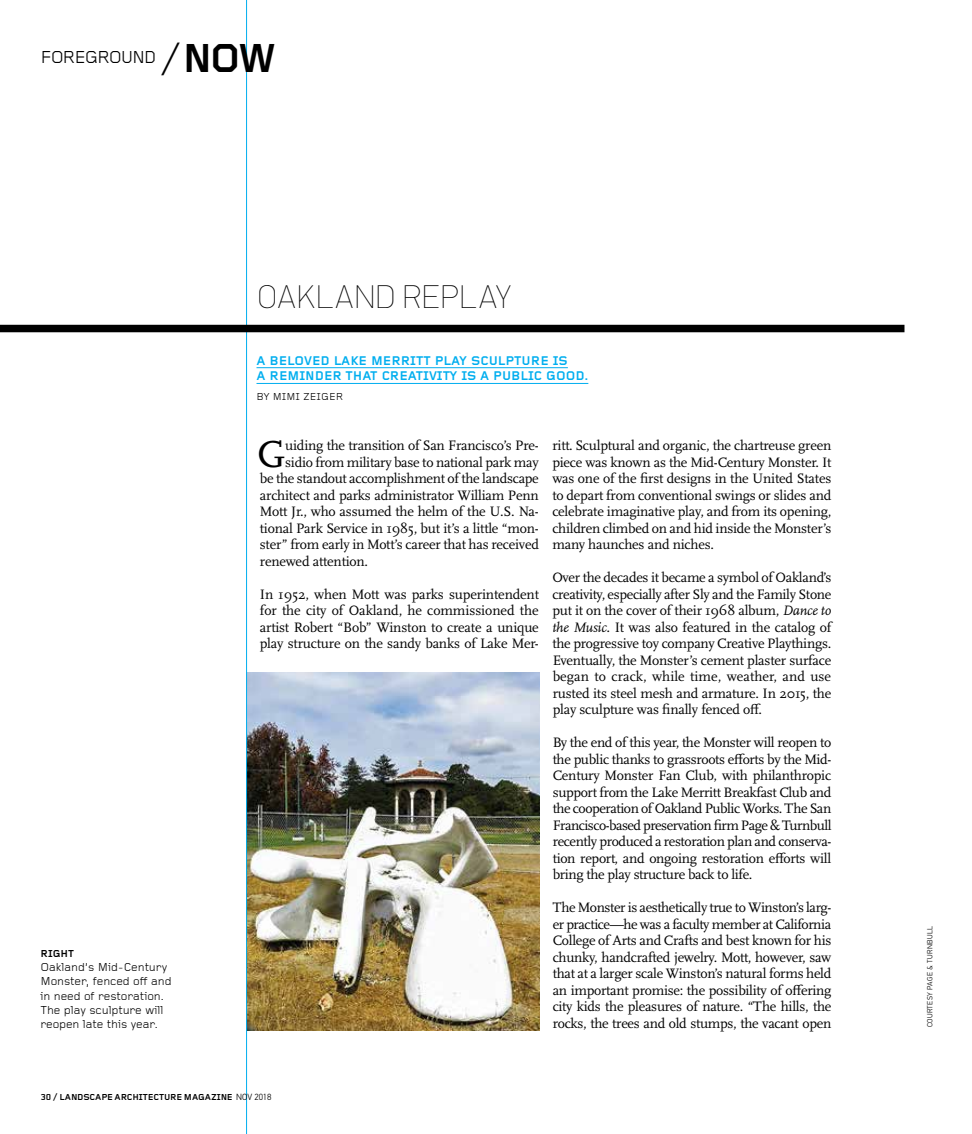
<style>
.page{position:relative;width:972px;height:1134px;background:#fff}
.page>*{position:absolute;margin:0;border:0;box-sizing:border-box;transform-origin:0 0}
.t1{font:39.3px "Scala OT";color:#000}
.t2{font:100 33px "PF Din Display Pro";letter-spacing:.045em;color:#000}
.t3{font:18px "Foundry Gridnik";letter-spacing:-.065em;color:#000}
.t4{font:14.25px/16.5px "Scala OT";letter-spacing:-.015em;color:#000;text-align:justify}
.t5{font:700 13.2px/15.8px "Foundry Gridnik";color:#00aeef}
.t6{font:12px/14.2px "Foundry Gridnik";letter-spacing:-.01em;color:#000}
.t7{font:10.5px "Foundry Gridnik";color:#000}
.t8{font:700 10.5px "Foundry Gridnik";color:#000}
.t9{font:700 9px "Foundry Gridnik";letter-spacing:-.02em;color:#000}
.t10{font:300 7.5px "PF Din Text Pro";letter-spacing:.045em;color:#000}
.s1{font-size:39px}
.s2{font-weight:700;font-size:42px}
.s3{font-style:italic}
.s4{font-family:"PF Din Text Pro";font-weight:300}
</style>
<div class="page">
<img style="left:247px;top:672px;width:292px;height:358px">
<hr style="left:246px;top:0;width:1px;height:1134px;background:#00aeef">
<div style="left:0;top:325px;width:904px;height:7px;background:#000"></div>
<hr style="left:256px;top:367px;width:312px;height:1px;background:#00aeef">
<hr style="left:256px;top:383px;width:332px;height:1px;background:#00aeef">
<p class="t3" style="left:40px;top:47px;width:237px">FOREGROUND <span class="s1">/</span><span class="s2">NOW</span></p>
<h2 class="t2" style="left:258px;top:278px;width:255px">OAKLAND REPLAY</h2>
<p class="t8" style="left:41px;top:948px;width:35px">RIGHT</p>
<p class="t6" style="left:40px;top:961px;width:133px">Oakland’s Mid-Century<br>Monster, fenced off and in need of restoration.<br>The play sculpture will reopen late this year.</p>
<p class="t5" style="left:256px;top:353px;width:333px">A BELOVED LAKE MERRITT PLAY SCULPTURE IS<br>A REMINDER THAT CREATIVITY IS A PUBLIC GOOD.</p>
<p class="t7" style="left:256px;top:391px;width:88px">BY MIMI ZEIGER</p>
<h1 class="t1" style="left:257px;top:432px;width:31px">G</h1>
<p class="t4" style="left:285px;top:437px;width:255px">uiding the transition of San Francisco’s Pre-</p>
<p class="t4" style="left:285px;top:454px;width:255px">sidio from military base to national park may</p>
<p class="t4" style="left:260px;top:470px;width:280px">be the standout accomplishment of the landscape</p>
<p class="t4" style="left:260px;top:487px;width:280px">architect and parks administrator William Penn</p>
<p class="t4" style="left:260px;top:503px;width:280px">Mott Jr., who assumed the helm of the U.S. Na-</p>
<p class="t4" style="left:260px;top:520px;width:280px">tional Park Service in 1985, but it’s a little “mon-</p>
<p class="t4" style="left:260px;top:536px;width:281px">ster” from early in Mott’s career that has received</p>
<p class="t4" style="left:260px;top:553px;width:110px">renewed attention.</p>
<p class="t4" style="left:260px;top:586px;width:281px">In 1952, when Mott was parks superintendent for the city of Oakland, he commissioned the artist Robert “Bob” Winston to create a unique play structure on the sandy banks of Lake Mer-</p>
<p class="t4" style="left:552px;top:437px;width:281px">ritt. Sculptural and organic, the chartreuse green piece was known as the Mid-Century Monster. It was one of the first designs in the United States to depart from conventional swings or slides and celebrate imaginative play, and from its opening, children climbed on and hid inside the Monster’s many haunches and niches.</p>
<p class="t4" style="left:552px;top:569px;width:281px">Over the decades it became a symbol of Oakland’s creativity, especially after Sly and the Family Stone put it on the cover of their 1968 album, <span class="s3">Dance to the Music.</span> It was also featured in the catalog of the progressive toy company Creative Playthings.<br>Eventually, the Monster’s cement plaster surface began to crack, while time, weather, and use rusted its steel mesh and armature. In 2015, the play sculpture was finally fenced off.</p>
<p class="t4" style="left:553px;top:735px;width:280px">By the end of this year, the Monster will reopen to the public thanks to grassroots efforts by the Mid-Century Monster Fan Club, with philanthropic support from the Lake Merritt Breakfast Club and the cooperation of Oakland Public Works. The San Francisco-based preservation firm Page &amp; Turnbull recently produced a restoration plan and conserva&shy;tion report, and ongoing restoration efforts will bring the play structure back to life.</p>
<p class="t4" style="left:553px;top:900px;width:280px">The Monster is aesthetically true to Winston’s larg&shy;er practice—he was a faculty member at California College of Arts and Crafts and best known for his chunky, handcrafted jewelry. Mott, however, saw that at a larger scale Winston’s natural forms held an important promise: the possibility of offering city kids the pleasures of nature. “The hills, the rocks, the trees and old stumps, the vacant open</p>
<p class="t9" style="left:40px;top:1092px;width:233px">30 / LANDSCAPE ARCHITECTURE MAGAZINE <span class="s4">NOV 2018</span></p>
<p class="t10" style="left:926px;top:1027px;width:103px;rotate:-90deg">COURTESY PAGE &amp; TURNBULL</p>
</div>
